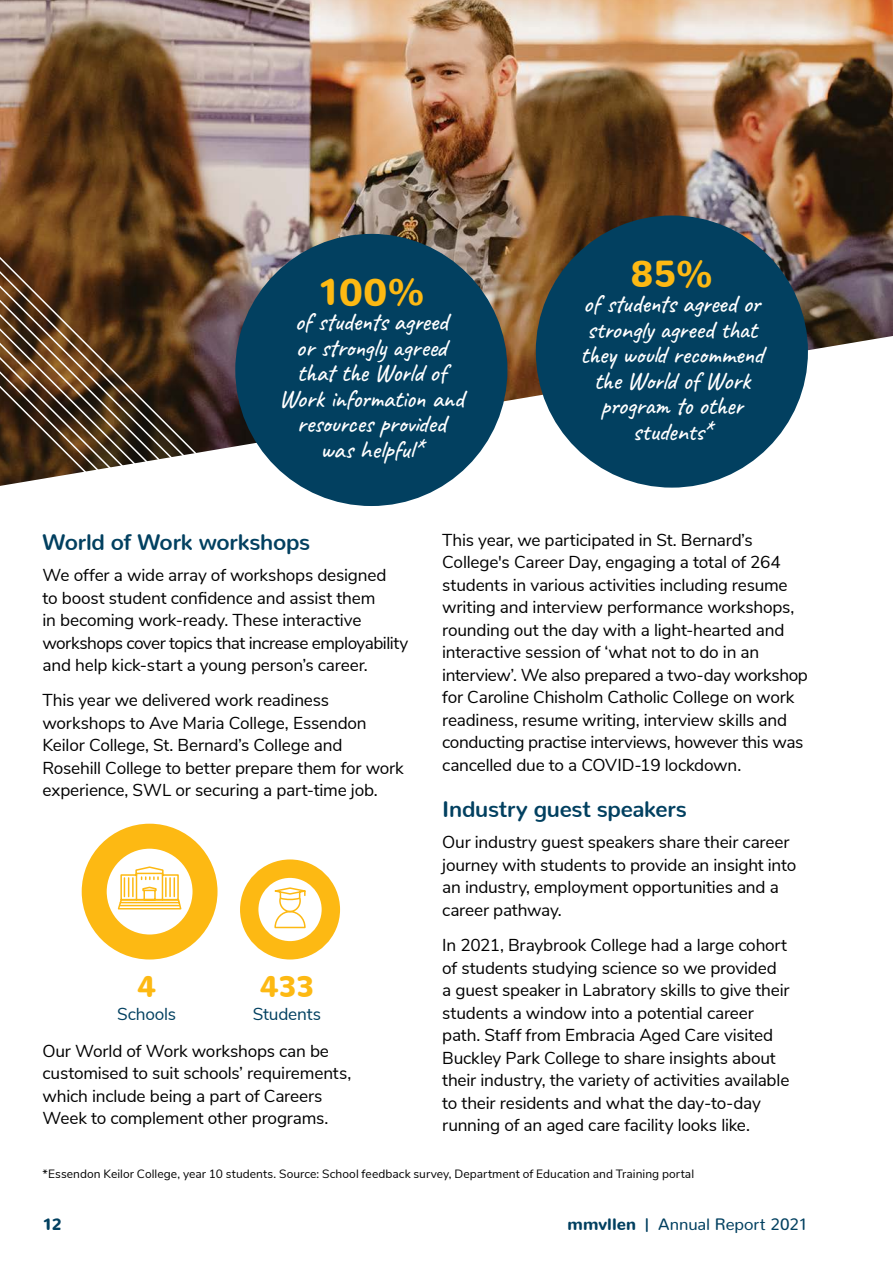
<style>
.page{position:relative;width:893px;height:1263px;background:#fff}
.page>*{position:absolute;margin:0;border:0;box-sizing:border-box;transform-origin:0 0}
.t1{font:900 37.5px "Nunito";color:#fdb913}
.t2{font:900 30px "Nunito";color:#fdb913}
.t3{font:500 25.5px/25.5px "Caveat";letter-spacing:-.015em;color:#fff;text-align:center}
.t4{font:700 22.5px "Nunito";letter-spacing:-.01em;color:#024060}
.t5{font:17.25px/22.5px "Nunito Sans";letter-spacing:-.01em;color:#000}
.t6{font:17.25px "Nunito Sans";letter-spacing:-.01em;color:#024060}
.t7{font:16.5px "Nunito";color:#024060}
.t8{font:900 16.5px "Nunito";color:#024060}
.t9{font:12px "Nunito Sans";letter-spacing:.005em;color:#000}
.s1{font-weight:900}
</style>
<div class="page">
<img style="left:0;top:0;width:893px;height:336px">
<svg style="left:81px;top:336px;width:811px;height:624px"></svg>
<svg style="left:0;top:233px;width:279px;height:14px;background:#704f2f"></svg>
<svg style="left:0;top:247px;width:279px;height:14px;background:#6a4a2d"></svg>
<svg style="left:0;top:261px;width:279px;height:15px;background:#69482d"></svg>
<svg style="left:0;top:276px;width:272px;height:14px;background:#5d402b"></svg>
<svg style="left:0;top:290px;width:261px;height:14px;background:#523725"></svg>
<svg style="left:0;top:304px;width:252px;height:15px;background:#573c29"></svg>
<svg style="left:0;top:319px;width:245px;height:14px;background:#5e422f"></svg>
<svg style="left:0;top:333px;width:240px;height:14px;background:#664932"></svg>
<svg style="left:0;top:347px;width:237px;height:15px;background:#64452f"></svg>
<svg style="left:0;top:362px;width:279px;height:304px"></svg>
<div style="left:235px;top:234px;width:272px;height:272px;background:#024060;border-radius:50%"></div>
<div style="left:536px;top:215px;width:272px;height:273px;background:#024060;border-radius:50%"></div>
<hr style="left:892px;top:1023px;width:1px;height:240px;background:#000">
<svg style="left:94px;top:836px;width:111px;height:111px"></svg>
<div style="left:82px;top:824px;width:136px;height:135px;border:25px solid #fdb913;border-radius:50%"></div>
<svg style="left:117px;top:866px;width:65px;height:44px"></svg>
<svg style="left:249px;top:869px;width:82px;height:81px"></svg>
<div style="left:240px;top:859px;width:100px;height:100px;border:18px solid #fdb913;border-radius:50%"></div>
<svg style="left:267px;top:886px;width:46px;height:43px"></svg>
<h1 class="t1" style="left:317px;top:256px;width:109px">100%</h1>
<h3 class="t3" style="left:279px;top:309px;width:187px">of students agreed<br>or strongly agreed that the World of<br>Work information and resources provided was helpful*</h3>
<h1 class="t1" style="left:630px;top:238px;width:85px">85%</h1>
<h3 class="t3" style="left:580px;top:291px;width:185px">of students agreed or strongly agreed that they would recommend the World of Work program to other students*</h3>
<h3 class="t4" style="left:43px;top:522px;width:269px">World of Work workshops</h3>
<p class="t5" style="left:43px;top:563px;width:367px">We offer a wide array of workshops designed<br>to boost student confidence and assist them<br>in becoming work-ready. These interactive workshops cover topics that increase employability and help kick-start a young person’s career.</p>
<p class="t5" style="left:43px;top:688px;width:363px">This year we delivered work readiness workshops to Ave Maria College, Essendon Keilor College, St. Bernard’s College and Rosehill College to better prepare them for work experience, SWL or securing a part-time job.</p>
<h2 class="t2" style="left:137px;top:958px;width:20px">4</h2>
<p class="t6" style="left:117px;top:1001px;width:61px">Schools</p>
<h2 class="t2" style="left:260px;top:958px;width:56px">433</h2>
<p class="t6" style="left:253px;top:1001px;width:70px">Students</p>
<p class="t5" style="left:43px;top:1038px;width:310px">Our World of Work workshops can be customised to suit schools’ requirements, which include being a part of Careers Week to complement other programs.</p>
<p class="t5" style="left:442px;top:527px;width:367px">This year, we participated in St. Bernard’s College's Career Day, engaging a total of 264 students in various activities including resume writing and interview performance workshops, rounding out the day with a light-hearted and interactive session of ‘what not to do in an interview’. We also prepared a two-day workshop for Caroline Chisholm Catholic College on work readiness, resume writing, interview skills and conducting practise interviews, however this was cancelled due to a COVID-19 lockdown.</p>
<h3 class="t4" style="left:442px;top:789px;width:246px">Industry guest speakers</h3>
<p class="t5" style="left:442px;top:830px;width:356px">Our industry guest speakers share their career journey with students to provide an insight into an industry, employment opportunities and a career pathway.</p>
<p class="t5" style="left:442px;top:933px;width:349px">In 2021, Braybrook College had a large cohort of students studying science so we provided a guest speaker in Labratory skills to give their students a window into a potential career path. Staff from Embracia Aged Care visited Buckley Park College to share insights about their industry, the variety of activities available to their residents and what the day-to-day running of an aged care facility looks like.</p>
<p class="t9" style="left:43px;top:1165px;width:653px">*Essendon Keilor College, year 10 students. Source: School feedback survey, Department of Education and Training portal</p>
<p class="t8" style="left:43px;top:1208px;width:21px">12</p>
<p class="t7" style="left:567px;top:1209px;width:242px"><span class="s1">mmvllen |</span> Annual Report 2021</p>
</div>
